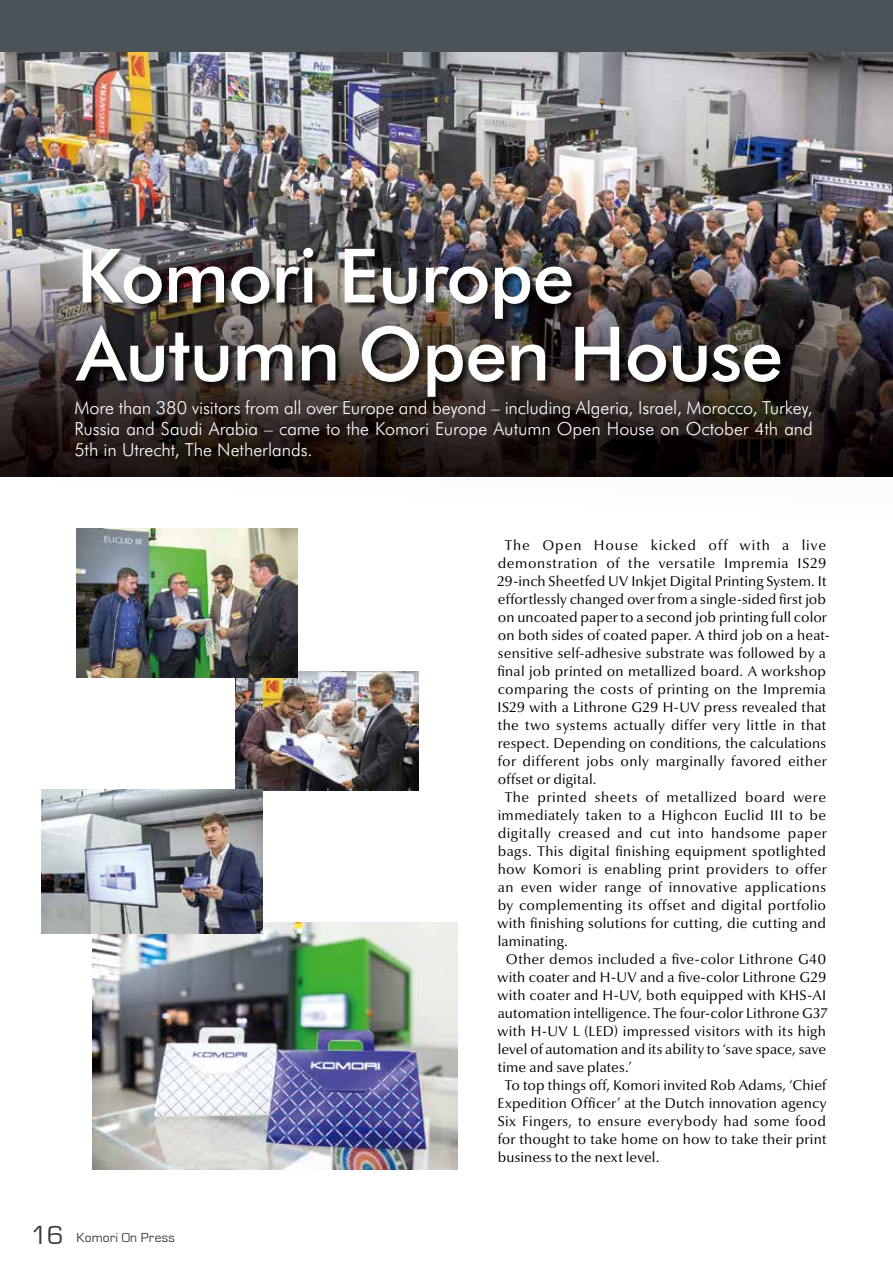
<style>
.page{position:relative;width:893px;height:1263px;background:#fff}
.page>*{position:absolute;margin:0;border:0;box-sizing:border-box;transform-origin:0 0}
.t1{font:500 75px/78px "Futura BT";letter-spacing:-.015em;color:#fff}
.t2{font:300 18px/21px "Futura BT";color:#fff;text-align:justify}
.t3{font:14.25px "Optima Nova LT";letter-spacing:.02em;color:#000}
.t4{font:14.25px "Optima Nova LT";letter-spacing:.04em;color:#000}
.t5{font:14.25px "Optima Nova LT";letter-spacing:.065em;color:#000}
.t6{font:13.5px "Eurostile";letter-spacing:.01em;color:#3e3a39}
.s1{font-size:27px}
</style>
<div class="page">
<img style="left:0;top:51px;width:893px;height:425px">
<div style="left:0;top:0;width:893px;height:51px;background:#4b5258"></div>
<img style="left:92px;top:923px;width:366px;height:246px">
<img style="left:235px;top:672px;width:183px;height:119px">
<img style="left:77px;top:529px;width:221px;height:148px">
<div style="left:75px;top:248px;width:714px;height:157px;background:#000;opacity:.75"></div>
<img style="left:41px;top:789px;width:221px;height:145px">
<h1 class="t1" style="left:77px;top:236px;width:708px">Komori Europe<br>Autumn Open House</h1>
<p class="t2" style="left:74px;top:397px;width:740px">More than 380 visitors from all over Europe and beyond – including Algeria, Israel, Morocco, Turkey, Russia and Saudi Arabia – came to the Komori Europe Autumn Open House on October 4th and 5th in Utrecht, The Netherlands.</p>
<p class="t6" style="left:31px;top:1230px;width:146px"><span class="s1">16</span> Komori On Press</p>
<p class="t5" style="left:505px;top:537px;width:323px">The Open House kicked off with a live</p>
<p class="t4" style="left:498px;top:555px;width:330px">demonstration of the versatile Impremia IS29</p>
<p class="t3" style="left:497px;top:573px;width:331px">29-inch Sheetfed UV Inkjet Digital Printing System. It</p>
<p class="t3" style="left:498px;top:591px;width:330px">effortlessly changed over from a single-sided first job</p>
<p class="t3" style="left:498px;top:609px;width:330px">on uncoated paper to a second job printing full color</p>
<p class="t3" style="left:498px;top:627px;width:333px">on both sides of coated paper. A third job on a heat-</p>
<p class="t3" style="left:498px;top:645px;width:329px">sensitive self-adhesive substrate was followed by a</p>
<p class="t3" style="left:497px;top:663px;width:330px">final job printed on metallized board. A workshop</p>
<p class="t3" style="left:498px;top:681px;width:330px">comparing the costs of printing on the Impremia</p>
<p class="t3" style="left:498px;top:699px;width:330px">IS29 with a Lithrone G29 H-UV press revealed that</p>
<p class="t3" style="left:498px;top:717px;width:330px">the two systems actually differ very little in that</p>
<p class="t3" style="left:498px;top:735px;width:330px">respect. Depending on conditions, the calculations</p>
<p class="t3" style="left:498px;top:753px;width:330px">for different jobs only marginally favored either</p>
<p class="t3" style="left:498px;top:771px;width:100px">offset or digital.</p>
<p class="t4" style="left:505px;top:789px;width:323px">The printed sheets of metallized board were</p>
<p class="t3" style="left:498px;top:807px;width:330px">immediately taken to a Highcon Euclid III to be</p>
<p class="t3" style="left:498px;top:825px;width:330px">digitally creased and cut into handsome paper</p>
<p class="t3" style="left:498px;top:843px;width:330px">bags. This digital finishing equipment spotlighted</p>
<p class="t3" style="left:498px;top:861px;width:331px">how Komori is enabling print providers to offer</p>
<p class="t3" style="left:498px;top:879px;width:330px">an even wider range of innovative applications</p>
<p class="t3" style="left:498px;top:897px;width:330px">by complementing its offset and digital portfolio</p>
<p class="t3" style="left:498px;top:915px;width:330px">with finishing solutions for cutting, die cutting and</p>
<p class="t3" style="left:498px;top:933px;width:72px">laminating.</p>
<p class="t3" style="left:506px;top:951px;width:322px">Other demos included a five-color Lithrone G40</p>
<p class="t3" style="left:498px;top:969px;width:330px">with coater and H-UV and a five-color Lithrone G29</p>
<p class="t3" style="left:498px;top:987px;width:330px">with coater and H-UV, both equipped with KHS-AI</p>
<p class="t3" style="left:498px;top:1005px;width:331px">automation intelligence. The four-color Lithrone G37</p>
<p class="t3" style="left:498px;top:1023px;width:330px">with H-UV L (LED) impressed visitors with its high</p>
<p class="t3" style="left:498px;top:1041px;width:330px">level of automation and its ability to ‘save space, save</p>
<p class="t3" style="left:498px;top:1059px;width:135px">time and save plates.’</p>
<p class="t3" style="left:505px;top:1077px;width:323px">To top things off, Komori invited Rob Adams, ‘Chief</p>
<p class="t3" style="left:498px;top:1095px;width:330px">Expedition Officer’ at the Dutch innovation agency</p>
<p class="t3" style="left:498px;top:1113px;width:330px">Six Fingers, to ensure everybody had some food</p>
<p class="t3" style="left:498px;top:1131px;width:330px">for thought to take home on how to take their print</p>
<p class="t3" style="left:498px;top:1149px;width:163px">business to the next level.</p>
</div>
